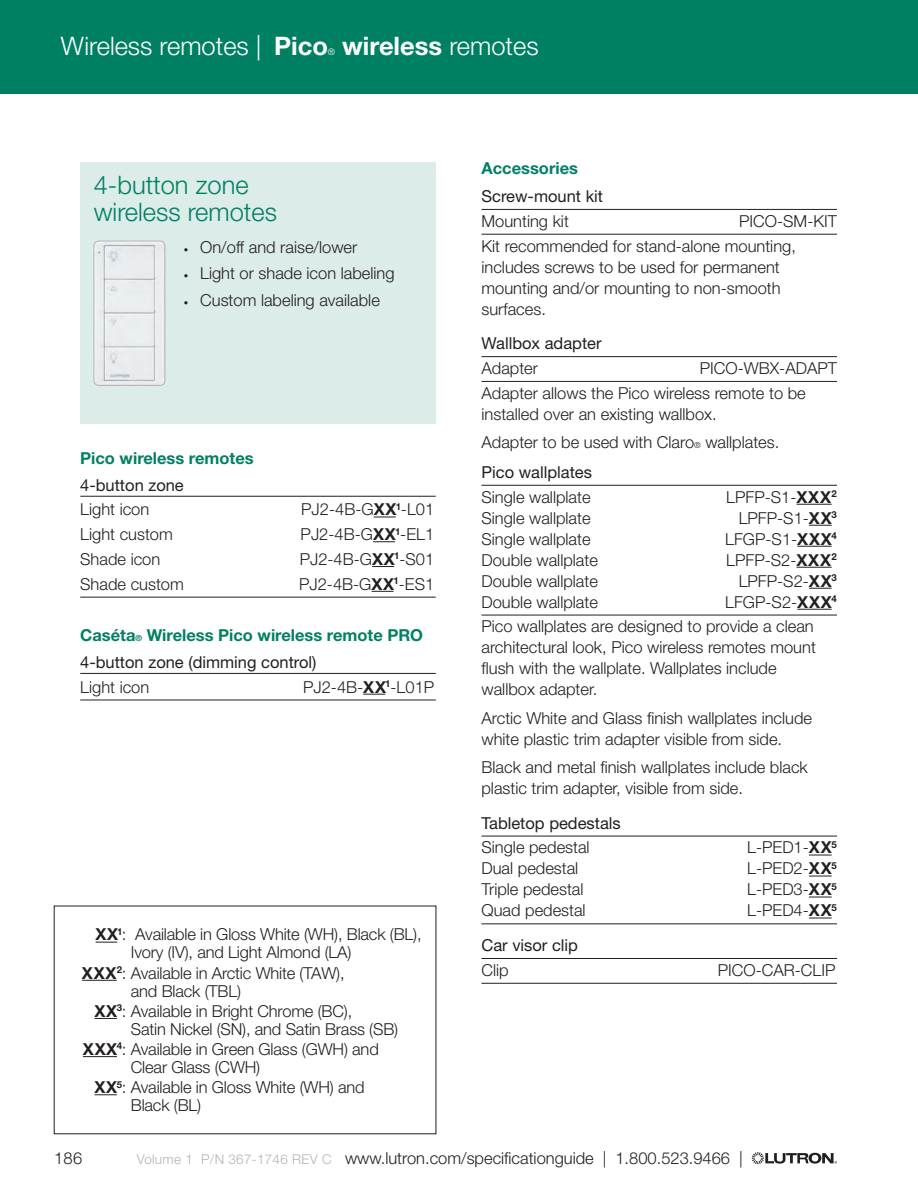
<style>
.page{position:relative;width:918px;height:1188px;background:#fff}
.page>*{position:absolute;margin:0;border:0;box-sizing:border-box;transform-origin:0 0}
._17_18_Olive_header{font:300 25.5px/27px "Helvetica Neue LT Std";color:#008063}
.t1{font:300 25.5px "Helvetica Neue LT Std";color:#fff}
.t2{font:700 25.5px "Helvetica Neue LT Std";color:#fff}
.Notes{font:300 16.5px/21px "Helvetica Neue LT Std";color:#231f20}
.Model_No__rule_below{font:300 16.5px "Helvetica Neue LT Std";color:#231f20}
.Note_for_Colors{font:300 16.5px/18px "Helvetica Neue LT Std";letter-spacing:-.01em;color:#231f20}
.Model_Number_Light_w{font:16.5px "Helvetica Neue LT Std";color:#231f20}
.Bulleted_11_14_INDEN{font:300 16.5px "Helvetica Neue LT Std";color:#231f20}
.Model_Number_Bold{font:700 16.5px "Helvetica Neue LT Std";color:#008063}
.Model_No__no_rules_1{font:300 16.5px "Helvetica Neue LT Std";color:#231f20}
.Model_No__Subhead_11{font:16.5px "Helvetica Neue LT Std";color:#231f20}
.Model_No__rule_above{font:300 16.5px "Helvetica Neue LT Std";color:#231f20}
.Model_No__above___be{font:300 16.5px "Helvetica Neue LT Std";color:#231f20}
.t3{font:300 9px "Helvetica Neue LT Std";color:#fff}
.s1{font-weight:700}
.s2{font-weight:300}
.s3{font-size:9px}
.s4{font-size:8.25px}
.s5{font-size:13.5px;color:#b2b3b7}
</style>
<div class="page">
<hr style="left:80px;top:496px;width:356px;height:1px;background:#231f20">
<svg style="left:374px;top:517px;width:22px;height:1px"></svg>
<svg style="left:373px;top:541px;width:22px;height:1px"></svg>
<svg style="left:372px;top:566px;width:22px;height:1px"></svg>
<hr style="left:80px;top:597px;width:356px;height:1px;background:#231f20">
<svg style="left:372px;top:591px;width:22px;height:1px"></svg>
<hr style="left:80px;top:673px;width:356px;height:1px;background:#231f20">
<hr style="left:80px;top:700px;width:356px;height:1px;background:#231f20">
<svg style="left:363px;top:694px;width:22px;height:1px"></svg>
<div style="left:80px;top:162px;width:356px;height:261px;background:#dcece8"></div>
<svg style="left:94px;top:241px;width:71px;height:145px"></svg>
<hr style="left:482px;top:209px;width:355px;height:1px;background:#231f20">
<hr style="left:482px;top:234px;width:355px;height:1px;background:#231f20">
<hr style="left:482px;top:356px;width:355px;height:1px;background:#231f20">
<hr style="left:482px;top:381px;width:355px;height:1px;background:#231f20">
<hr style="left:482px;top:485px;width:355px;height:1px;background:#231f20">
<hr style="left:797px;top:504px;width:35px;height:1px;background:#231f20">
<svg style="left:809px;top:525px;width:23px;height:1px"></svg>
<hr style="left:797px;top:546px;width:35px;height:1px;background:#231f20">
<hr style="left:797px;top:567px;width:35px;height:1px;background:#231f20">
<svg style="left:809px;top:588px;width:23px;height:1px"></svg>
<hr style="left:482px;top:615px;width:355px;height:1px;background:#231f20">
<hr style="left:797px;top:609px;width:35px;height:1px;background:#231f20">
<hr style="left:482px;top:836px;width:355px;height:1px;background:#231f20">
<svg style="left:809px;top:855px;width:23px;height:1px"></svg>
<svg style="left:809px;top:876px;width:23px;height:1px"></svg>
<svg style="left:809px;top:897px;width:23px;height:1px"></svg>
<hr style="left:482px;top:924px;width:355px;height:1px;background:#231f20">
<svg style="left:809px;top:918px;width:23px;height:1px"></svg>
<hr style="left:482px;top:958px;width:355px;height:1px;background:#231f20">
<hr style="left:482px;top:983px;width:355px;height:1px;background:#231f20">
<svg style="left:96px;top:942px;width:21px;height:1px"></svg>
<hr style="left:82px;top:980px;width:35px;height:1px;background:#231f20">
<svg style="left:94px;top:1018px;width:23px;height:1px"></svg>
<hr style="left:83px;top:1056px;width:34px;height:1px;background:#231f20">
<svg style="left:95px;top:1094px;width:22px;height:1px"></svg>
<svg style="left:752px;top:1152px;width:85px;height:12px"></svg>
<div style="left:0;top:0;width:918px;height:94px;background:#008063"></div>
<p class="t1" style="left:61px;top:31px;width:269px">Wireless remotes | <span class="s1">Pico</span></p>
<p class="t3" style="left:328px;top:47px;width:9px">®</p>
<p class="t2" style="left:342px;top:30px;width:198px">wireless <span class="s2">remotes</span></p>
<p class="_17_18_Olive_header" style="left:94px;top:171px;width:185px">4-button zone wireless remotes</p>
<p class="Bulleted_11_14_INDEN" style="left:184px;top:237px;width:175px"><span class="s3">•</span> On/off and raise/lower</p>
<p class="Bulleted_11_14_INDEN" style="left:184px;top:263px;width:212px"><span class="s3">•</span> Light or shade icon labeling</p>
<p class="Bulleted_11_14_INDEN" style="left:184px;top:290px;width:198px"><span class="s3">•</span> Custom labeling available</p>
<p class="Model_Number_Bold" style="left:80px;top:448px;width:175px">Pico wireless remotes</p>
<p class="Model_No__Subhead_11" style="left:80px;top:475px;width:105px">4-button zone</p>
<p class="Model_No__rule_above" style="left:80px;top:499px;width:71px">Light icon</p>
<p class="Model_No__rule_above" style="left:301px;top:499px;width:134px">PJ2-4B-G<span class="s1">XX</span><sup>1</sup>-L01</p>
<p class="Model_No__no_rules_1" style="left:80px;top:524px;width:94px">Light custom</p>
<p class="Model_No__no_rules_1" style="left:301px;top:524px;width:135px">PJ2-4B-G<span class="s1">XX</span><sup>1</sup>-EL1</p>
<p class="Model_No__no_rules_1" style="left:80px;top:549px;width:82px">Shade icon</p>
<p class="Model_No__no_rules_1" style="left:300px;top:549px;width:136px">PJ2-4B-G<span class="s1">XX</span><sup>1</sup>-S01</p>
<p class="Model_No__rule_below" style="left:80px;top:574px;width:105px">Shade custom</p>
<p class="Model_No__rule_below" style="left:299px;top:574px;width:137px">PJ2-4B-G<span class="s1">XX</span><sup>1</sup>-ES1</p>
<p class="Model_Number_Bold" style="left:80px;top:625px;width:344px">Caséta<span class="s4">®</span> Wireless Pico wireless remote PRO</p>
<p class="Model_No__Subhead_11" style="left:80px;top:652px;width:238px">4-button zone (dimming control)</p>
<p class="Model_No__above___be" style="left:80px;top:677px;width:71px">Light icon</p>
<p class="Model_No__above___be" style="left:303px;top:677px;width:133px">PJ2-4B-<span class="s1">XX</span><sup>1</sup>-L01P</p>
<p class="Note_for_Colors" style="left:131px;top:925px;width:292px;text-indent:-35px"><span class="s1">XX</span><sup>1</sup>: Available in Gloss White (WH), Black (BL),<br>Ivory (IV), and Light Almond (LA)</p>
<p class="Note_for_Colors" style="left:131px;top:963px;width:215px;text-indent:-49px"><span class="s1">XXX</span><sup>2</sup>: Available in Arctic White (TAW), and Black (TBL)</p>
<p class="Note_for_Colors" style="left:131px;top:1002px;width:269px;text-indent:-36px"><span class="s1">XX</span><sup>3</sup>: Available in Bright Chrome (BC),<br>Satin Nickel (SN), and Satin Brass (SB)</p>
<p class="Note_for_Colors" style="left:131px;top:1040px;width:249px;text-indent:-48px"><span class="s1">XXX</span><sup>4</sup>: Available in Green Glass (GWH) and<br>Clear Glass (CWH)</p>
<p class="Note_for_Colors" style="left:131px;top:1078px;width:235px;text-indent:-36px"><span class="s1">XX</span><sup>5</sup>: Available in Gloss White (WH) and<br>Black (BL)</p>
<p class="Model_Number_Bold" style="left:482px;top:158px;width:98px">Accessories</p>
<p class="Model_Number_Light_w" style="left:482px;top:186px;width:123px">Screw-mount kit</p>
<p class="Model_No__rule_below" style="left:482px;top:211px;width:89px">Mounting kit</p>
<p class="Model_No__rule_below" style="left:739px;top:211px;width:99px">PICO-SM-KIT</p>
<p class="Notes" style="left:482px;top:235px;width:316px">Kit recommended for stand-alone mounting, includes screws to be used for permanent mounting and/or mounting to non-smooth surfaces.</p>
<p class="Model_Number_Light_w" style="left:482px;top:333px;width:122px">Wallbox adapter</p>
<p class="Model_No__rule_below" style="left:482px;top:358px;width:58px">Adapter</p>
<p class="Model_No__rule_below" style="left:700px;top:358px;width:139px">PICO-WBX-ADAPT</p>
<p class="Notes" style="left:482px;top:382px;width:326px">Adapter allows the Pico wireless remote to be installed over an existing wallbox.</p>
<p class="Notes" style="left:482px;top:431px;width:299px">Adapter to be used with Claro<span class="s4">®</span> wallplates.</p>
<p class="Model_Number_Light_w" style="left:481px;top:462px;width:112px">Pico wallplates</p>
<p class="Model_No__rule_below" style="left:482px;top:487px;width:111px">Single wallplate</p>
<p class="Model_No__rule_below" style="left:726px;top:487px;width:112px">LPFP-S1-<span class="s1">XXX</span><sup>2</sup></p>
<p class="Model_No__rule_below" style="left:482px;top:508px;width:111px">Single wallplate</p>
<p class="Model_No__rule_below" style="left:739px;top:508px;width:100px">LPFP-S1-<span class="s1">XX</span><sup>3</sup></p>
<p class="Model_No__rule_below" style="left:482px;top:529px;width:111px">Single wallplate</p>
<p class="Model_No__rule_below" style="left:725px;top:529px;width:113px">LFGP-S1-<span class="s1">XXX</span><sup>4</sup></p>
<p class="Model_No__rule_below" style="left:482px;top:550px;width:118px">Double wallplate</p>
<p class="Model_No__rule_below" style="left:726px;top:550px;width:112px">LPFP-S2-<span class="s1">XXX</span><sup>2</sup></p>
<p class="Model_No__rule_below" style="left:482px;top:571px;width:118px">Double wallplate</p>
<p class="Model_No__rule_below" style="left:739px;top:571px;width:100px">LPFP-S2-<span class="s1">XX</span><sup>3</sup></p>
<p class="Model_No__rule_below" style="left:482px;top:592px;width:118px">Double wallplate</p>
<p class="Model_No__rule_below" style="left:725px;top:592px;width:113px">LFGP-S2-<span class="s1">XXX</span><sup>4</sup></p>
<p class="Notes" style="left:482px;top:616px;width:336px">Pico wallplates are designed to provide a clean architectural look, Pico wireless remotes mount flush with the wallplate. Wallplates include wallbox adapter.</p>
<p class="Notes" style="left:482px;top:707px;width:332px">Arctic White and Glass finish wallplates include white plastic trim adapter visible from side.</p>
<p class="Notes" style="left:482px;top:756px;width:328px">Black and metal finish wallplates include black plastic trim adapter, visible from side.</p>
<p class="Model_Number_Light_w" style="left:482px;top:813px;width:141px">Tabletop pedestals</p>
<p class="Model_No__rule_below" style="left:482px;top:837px;width:110px">Single pedestal</p>
<p class="Model_No__rule_below" style="left:747px;top:837px;width:91px">L-PED1-<span class="s1">XX</span><sup>5</sup></p>
<p class="Model_No__rule_below" style="left:482px;top:858px;width:98px">Dual pedestal</p>
<p class="Model_No__rule_below" style="left:747px;top:858px;width:91px">L-PED2-<span class="s1">XX</span><sup>5</sup></p>
<p class="Model_No__rule_below" style="left:482px;top:879px;width:104px">Triple pedestal</p>
<p class="Model_No__rule_below" style="left:747px;top:879px;width:91px">L-PED3-<span class="s1">XX</span><sup>5</sup></p>
<p class="Model_No__rule_below" style="left:482px;top:900px;width:106px">Quad pedestal</p>
<p class="Model_No__rule_below" style="left:747px;top:900px;width:91px">L-PED4-<span class="s1">XX</span><sup>5</sup></p>
<p class="Model_Number_Light_w" style="left:482px;top:935px;width:98px">Car visor clip</p>
<p class="Model_No__rule_below" style="left:482px;top:960px;width:29px">Clip</p>
<p class="Model_No__rule_below" style="left:718px;top:960px;width:119px">PICO-CAR-CLIP</p>
<p class="Notes" style="left:54px;top:1147px;width:30px">186</p>
<p class="Notes" style="left:137px;top:1148px;width:607px"><span class="s5">Volume 1 P/N 367-1746 REV C</span> www.lutron.com/specificationguide | 1.800.523.9466 |</p>
</div>
